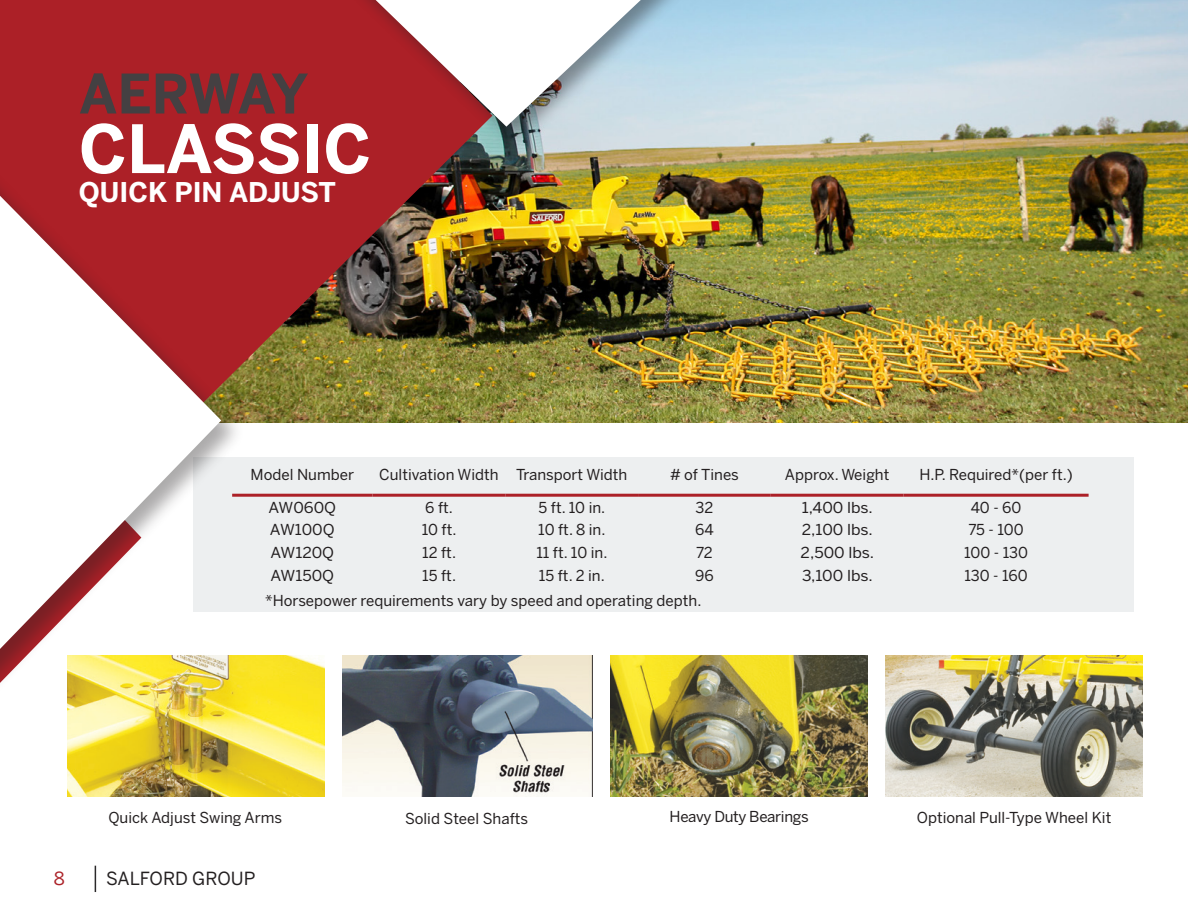
<style>
.page{position:relative;width:1188px;height:918px;background:#fff}
.page>*{position:absolute;margin:0;border:0;box-sizing:border-box;transform-origin:0 0}
.t1{font:700 66px "Benton Sans";color:#fff}
.t2{font:700 54px "Benton Sans";letter-spacing:-.02em;color:#444042}
.t3{font:700 27px "Benton Sans";color:#fff}
.t4{font:18px "Benton Sans";color:#231f20}
.t5{font:18px "Benton Sans";color:#ac2329}
.t6{font:15px "Benton Sans";color:#231f20}
.t7{font:15px "Benton Sans";color:#231f20;scale:1.06 1}
.t8{font:15px "Benton Sans";letter-spacing:-.02em;color:#231f20}
</style>
<div class="page">
<div style="left:193px;top:457px;width:941px;height:154px;background:#edeff0"></div>
<hr style="left:232px;top:494px;width:141px;height:3px;background:#ac2027">
<hr style="left:373px;top:494px;width:132px;height:3px;background:#ac2027">
<hr style="left:505px;top:494px;width:133px;height:3px;background:#ac2027">
<hr style="left:638px;top:494px;width:133px;height:3px;background:#ac2027">
<hr style="left:771px;top:494px;width:133px;height:3px;background:#ac2027">
<hr style="left:904px;top:494px;width:185px;height:3px;background:#ac2027">
<img style="left:343px;top:655px;width:249px;height:142px">
<img style="left:611px;top:655px;width:256px;height:141px">
<img style="left:886px;top:655px;width:256px;height:142px">
<img style="left:68px;top:655px;width:256px;height:142px">
<svg style="left:95px;top:866px;width:1px;height:26px"></svg>
<img style="left:245px;top:0;width:943px;height:423px">
<img style="left:0;top:0;width:492px;height:403px">
<div style="left:348px;top:0;width:340px;height:150px;background:#231f20;opacity:.44"></div>
<svg style="left:376px;top:0;width:265px;height:127px"></svg>
<div style="left:0;top:168px;width:245px;height:530px;background:#231f20;opacity:.38"></div>
<svg style="left:0;top:196px;width:221px;height:453px"></svg>
<h2 class="t2" style="left:79px;top:60px;width:231px">AERWAY</h2>
<h1 class="t1" style="left:79px;top:108px;width:294px">CLASSIC</h1>
<h3 class="t3" style="left:79px;top:175px;width:258px">QUICK PIN ADJUST</h3>
<p class="t6" style="left:251px;top:465px;width:105px">Model Number</p>
<p class="t6" style="left:379px;top:465px;width:250px">Cultivation Width Transport Width</p>
<p class="t6" style="left:670px;top:465px;width:70px"># of Tines</p>
<p class="t6" style="left:785px;top:465px;width:106px">Approx. Weight</p>
<p class="t6" style="left:919px;top:465px;width:155px">H.P. Required*(per ft.)</p>
<p class="t7" style="left:268px;top:499px;width:65px">AW060Q</p>
<p class="t6" style="left:425px;top:499px;width:29px">6 ft.</p>
<p class="t6" style="left:539px;top:499px;width:68px">5 ft. 10 in.</p>
<p class="t6" style="left:696px;top:499px;width:19px">32</p>
<p class="t7" style="left:802px;top:499px;width:68px">1,400 lbs.</p>
<p class="t6" style="left:971px;top:499px;width:52px">40 - 60</p>
<p class="t7" style="left:270px;top:521px;width:63px">AW100Q</p>
<p class="t6" style="left:422px;top:521px;width:36px">10 ft.</p>
<p class="t6" style="left:538px;top:521px;width:69px">10 ft. 8 in.</p>
<p class="t6" style="left:695px;top:521px;width:20px">64</p>
<p class="t7" style="left:802px;top:521px;width:69px">2,100 lbs.</p>
<p class="t6" style="left:968px;top:521px;width:57px">75 - 100</p>
<p class="t7" style="left:271px;top:544px;width:62px">AW120Q</p>
<p class="t6" style="left:422px;top:544px;width:35px">12 ft.</p>
<p class="t6" style="left:536px;top:544px;width:73px">11 ft. 10 in.</p>
<p class="t6" style="left:696px;top:544px;width:18px">72</p>
<p class="t7" style="left:801px;top:544px;width:71px">2,500 lbs.</p>
<p class="t6" style="left:964px;top:544px;width:65px">100 - 130</p>
<p class="t7" style="left:271px;top:567px;width:62px">AW150Q</p>
<p class="t6" style="left:422px;top:567px;width:35px">15 ft.</p>
<p class="t6" style="left:539px;top:567px;width:67px">15 ft. 2 in.</p>
<p class="t6" style="left:695px;top:567px;width:20px">96</p>
<p class="t7" style="left:802px;top:567px;width:68px">3,100 lbs.</p>
<p class="t6" style="left:964px;top:567px;width:65px">130 - 160</p>
<p class="t6" style="left:265px;top:592px;width:438px">*Horsepower requirements vary by speed and operating depth.</p>
<p class="t6" style="left:109px;top:809px;width:175px">Quick Adjust Swing Arms</p>
<p class="t6" style="left:405px;top:809px;width:125px">Solid Steel Shafts</p>
<p class="t8" style="left:670px;top:808px;width:141px">Heavy Duty Bearings</p>
<p class="t6" style="left:917px;top:809px;width:196px">Optional Pull-Type Wheel Kit</p>
<p class="t5" style="left:54px;top:868px;width:13px">8</p>
<p class="t4" style="left:106px;top:868px;width:151px">SALFORD GROUP</p>
</div>
